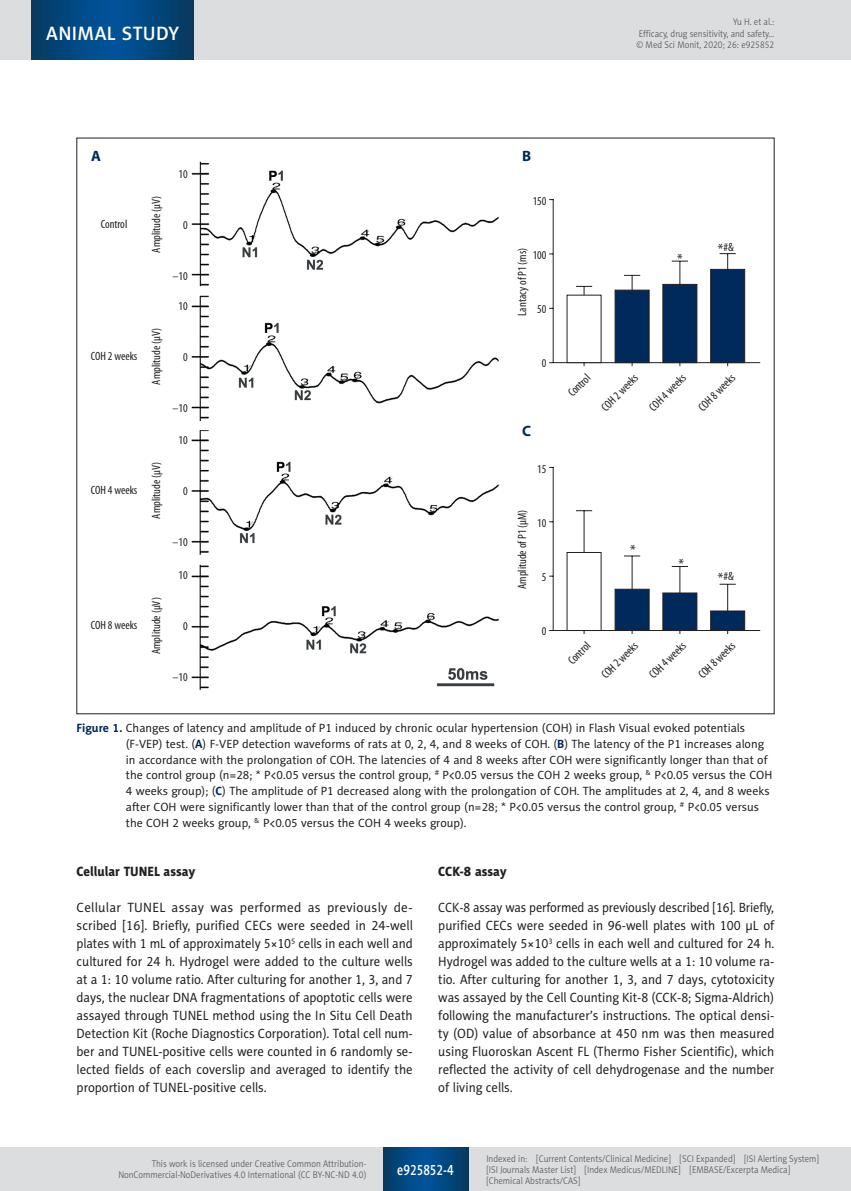
<style>
.page{position:relative;width:851px;height:1191px;background:#fff}
.page>*{position:absolute;margin:0;border:0;box-sizing:border-box;transform-origin:0 0}
.t1{font:19.5px "Naomi Sans EFN Medium";letter-spacing:.015em;color:#fff}
.t2{font:15px "Naomi Sans EFN Medium";color:#fff;scale:.8 1}
.t3{font:condensed 15px "Myriad Pro";color:#231f20}
.t4{font:700 15px "Myriad Pro";color:#00295c}
.MSM_Body{font:13.5px/18px "Naomi Sans EFN";color:#231f20;text-align:justify}
.MSM_Body-2{font:13.5px/18px "Naomi Sans EFN";color:#231f20;text-align:justify;scale:.93 1}
.MSM_Headline_2{font:13.5px "Naomi Sans EFN Heavy";color:#231f20;scale:.95 1}
.MSM_Rycina_tytul{font:12px/15.8px "Naomi Sans EFN";color:#231f20}
.t5{font:condensed 12px "Myriad Pro";color:#231f20}
.t6{font:9.75px/11.2px "Naomi Sans EFN Light";color:#57585a;scale:.9 1}
.s1{font-size:15px}
.s2{font-weight:700;color:#00295c}
</style>
<div class="page">
<img style="left:191px;top:161px;width:308px;height:529px">
<hr style="left:549px;top:362px;width:211px;height:1px;background:#231f20">
<hr style="left:552px;top:199px;width:1px;height:164px;background:#231f20">
<svg style="left:576px;top:286px;width:16px;height:1px"></svg>
<hr style="left:583px;top:286px;width:1px;height:80px;background:#231f20">
<div style="left:566px;top:295px;width:35px;height:68px;background:#fff"></div>
<svg style="left:624px;top:275px;width:16px;height:1px"></svg>
<hr style="left:631px;top:275px;width:1px;height:91px;background:#231f20">
<div style="left:614px;top:290px;width:35px;height:73px;background:#00295c;border:1px solid #231f20"></div>
<svg style="left:671px;top:261px;width:17px;height:1px"></svg>
<hr style="left:679px;top:261px;width:1px;height:105px;background:#231f20">
<div style="left:662px;top:284px;width:35px;height:79px;background:#00295c;border:1px solid #231f20"></div>
<svg style="left:719px;top:253px;width:16px;height:1px"></svg>
<hr style="left:727px;top:254px;width:1px;height:112px;background:#231f20">
<div style="left:710px;top:269px;width:35px;height:94px;background:#00295c;border:1px solid #231f20"></div>
<hr style="left:549px;top:630px;width:211px;height:1px;background:#231f20">
<hr style="left:552px;top:467px;width:1px;height:163px;background:#231f20">
<svg style="left:576px;top:510px;width:16px;height:1px"></svg>
<hr style="left:583px;top:511px;width:1px;height:123px;background:#231f20">
<div style="left:566px;top:552px;width:35px;height:79px;background:#fff;border:1px solid #231f20"></div>
<svg style="left:624px;top:555px;width:16px;height:1px"></svg>
<hr style="left:631px;top:556px;width:1px;height:78px;background:#231f20">
<div style="left:614px;top:589px;width:35px;height:42px;background:#00295c;border:1px solid #231f20"></div>
<svg style="left:671px;top:566px;width:17px;height:1px"></svg>
<hr style="left:679px;top:566px;width:1px;height:68px;background:#231f20">
<div style="left:662px;top:592px;width:35px;height:39px;background:#00295c;border:1px solid #231f20"></div>
<svg style="left:719px;top:584px;width:16px;height:1px"></svg>
<hr style="left:727px;top:584px;width:1px;height:50px;background:#231f20">
<div style="left:710px;top:610px;width:35px;height:21px;background:#00295c;border:1px solid #231f20"></div>
<div style="left:0;top:1148px;width:850px;height:43px;background:#dcdddf"></div>
<svg style="left:383px;top:1147px;width:85px;height:43px;background:#02477e"></svg>
<div style="left:0;top:0;width:850px;height:60px;background:#dcdddf"></div>
<hr style="left:850px;top:0;width:1px;height:60px;background:#dcdddf">
<svg style="left:32px;top:0;width:161px;height:60px;background:#02477f"></svg>
<h1 class="t1" style="left:46px;top:22px;width:134px">ANIMAL STUDY</h1>
<p class="t6" style="left:636px;top:16px;width:154px;text-align:justify;text-indent:96px">Yu H. et al.:<br>Efficacy, drug sensitivity, and safety… © Med Sci Monit, 2020; 26: e925852</p>
<p class="t4" style="left:91px;top:147px;width:11px">A</p>
<p class="t4" style="left:522px;top:147px;width:11px">B</p>
<p class="t5" style="left:178px;top:166px;width:11px">10</p>
<p class="t5" style="left:101px;top:216px;width:28px">Control</p>
<p class="t5" style="left:149px;top:252px;width:58px;rotate:-90deg">Amplitude (μV)</p>
<p class="t5" style="left:183px;top:217px;width:6px">0</p>
<p class="t5" style="left:172px;top:268px;width:17px">–10</p>
<p class="t5" style="left:178px;top:298px;width:11px">10</p>
<p class="t5" style="left:532px;top:194px;width:15px">150</p>
<p class="t5" style="left:514px;top:316px;width:70px;rotate:-90deg">Lantacy of P1 (ms)</p>
<p class="t5" style="left:532px;top:248px;width:15px">100</p>
<p class="t5" style="left:537px;top:302px;width:11px">50</p>
<p class="t5" style="left:91px;top:348px;width:48px">COH 2 weeks</p>
<p class="t5" style="left:149px;top:384px;width:58px;rotate:-90deg">Amplitude (μV)</p>
<p class="t5" style="left:183px;top:349px;width:6px">0</p>
<p class="t5" style="left:542px;top:356px;width:6px">0</p>
<p class="t5" style="left:172px;top:400px;width:17px">–10</p>
<p class="t5" style="left:178px;top:432px;width:11px">10</p>
<p class="t4" style="left:522px;top:421px;width:10px">C</p>
<p class="t5" style="left:91px;top:482px;width:48px">COH 4 weeks</p>
<p class="t5" style="left:149px;top:518px;width:58px;rotate:-90deg">Amplitude (μV)</p>
<p class="t5" style="left:183px;top:483px;width:6px">0</p>
<p class="t5" style="left:172px;top:534px;width:17px">–10</p>
<p class="t5" style="left:178px;top:568px;width:11px">10</p>
<p class="t5" style="left:537px;top:461px;width:11px">15</p>
<p class="t5" style="left:514px;top:589px;width:81px;rotate:-90deg">Amplitude of P1 (μM)</p>
<p class="t5" style="left:537px;top:515px;width:11px">10</p>
<p class="t5" style="left:542px;top:569px;width:6px">5</p>
<p class="t5" style="left:91px;top:618px;width:48px">COH 8 weeks</p>
<p class="t5" style="left:149px;top:654px;width:58px;rotate:-90deg">Amplitude (μV)</p>
<p class="t5" style="left:183px;top:619px;width:6px">0</p>
<p class="t5" style="left:542px;top:623px;width:6px">0</p>
<p class="t5" style="left:172px;top:670px;width:17px">–10</p>
<p class="t3" style="left:677px;top:250px;width:7px">*</p>
<p class="t5" style="left:717px;top:239px;width:18px"><span class="s1">*</span>#&amp;</p>
<p class="t5" style="left:564px;top:389px;width:28px;rotate:-45deg">Control</p>
<p class="t5" style="left:598px;top:404px;width:48px;rotate:-45deg">COH 2 weeks</p>
<p class="t5" style="left:645px;top:404px;width:48px;rotate:-45deg">COH 4 weeks</p>
<p class="t5" style="left:695px;top:404px;width:48px;rotate:-45deg">COH 8 weeks</p>
<p class="t3" style="left:630px;top:541px;width:7px">*</p>
<p class="t3" style="left:678px;top:555px;width:7px">*</p>
<p class="t5" style="left:717px;top:568px;width:18px"><span class="s1">*</span>#&amp;</p>
<p class="t5" style="left:564px;top:657px;width:28px;rotate:-45deg">Control</p>
<p class="t5" style="left:598px;top:671px;width:48px;rotate:-45deg">COH 2 weeks</p>
<p class="t5" style="left:645px;top:671px;width:48px;rotate:-45deg">COH 4 weeks</p>
<p class="t5" style="left:695px;top:671px;width:48px;rotate:-45deg">COH 8 weeks</p>
<p class="MSM_Rycina_tytul" style="left:126px;top:720px;width:648px;text-indent:-49px"><span class="s2">Figure 1.</span> Changes of latency and amplitude of P1 induced by chronic ocular hypertension (COH) in Flash Visual evoked potentials (F-VEP) test. (<span class="s2">A</span>) F-VEP detection waveforms of rats at 0, 2, 4, and 8 weeks of COH. (<span class="s2">B</span>) The latency of the P1 increases along in accordance with the prolongation of COH. The latencies of 4 and 8 weeks after COH were significantly longer than that of the control group (n=28; * P&lt;0.05 versus the control group, <sup>#</sup> P&lt;0.05 versus the COH 2 weeks group, <sup>&amp;</sup> P&lt;0.05 versus the COH 4 weeks group); (<span class="s2">C</span>) The amplitude of P1 decreased along with the prolongation of COH. The amplitudes at 2, 4, and 8 weeks after COH were significantly lower than that of the control group (n=28; * P&lt;0.05 versus the control group, <sup>#</sup> P&lt;0.05 versus the COH 2 weeks group, <sup>&amp;</sup> P&lt;0.05 versus the COH 4 weeks group).</p>
<p class="MSM_Headline_2" style="left:77px;top:863px;width:127px">Cellular TUNEL assay</p>
<p class="MSM_Body" style="left:77px;top:898px;width:337px">Cellular TUNEL assay was performed as previously de&shy;scribed [16]. Briefly, purified CECs were seeded in 24-well plates with 1 mL of approximately 5×10<sup>5</sup> cells in each well and cultured for 24 h. Hydrogel were added to the culture wells at a 1: 10 volume ratio. After culturing for another 1, 3, and 7 days, the nuclear DNA fragmentations of apoptotic cells were assayed through TUNEL method using the In Situ Cell Death Detection Kit (Roche Diagnostics Corporation). Total cell num&shy;ber and TUNEL-positive cells were counted in 6 randomly se&shy;lected fields of each coverslip and averaged to identify the proportion of TUNEL-positive cells.</p>
<p class="MSM_Headline_2" style="left:438px;top:863px;width:74px">CCK-8 assay</p>
<p class="MSM_Body-2" style="left:438px;top:898px;width:363px">CCK-8 assay was performed as previously described [16]. Briefly, purified CECs were seeded in 96-well plates with 100 μL of approximately 5×10<sup>3</sup> cells in each well and cultured for 24 h.<br>Hydrogel was added to the culture wells at a 1: 10 volume ra&shy;tio. After culturing for another 1, 3, and 7 days, cytotoxicity was assayed by the Cell Counting Kit-8 (CCK-8; Sigma-Aldrich) following the manufacturer’s instructions. The optical densi&shy;ty (OD) value of absorbance at 450 nm was then measured using Fluoroskan Ascent FL (Thermo Fisher Scientific), which reflected the activity of cell dehydrogenase and the number of living cells.</p>
<p class="t6" style="left:118px;top:1158px;width:277px;text-align:right">This work is licensed under Creative Common Attribution-<br>NonCommercial-NoDerivatives 4.0 International (CC BY-NC-ND 4.0)</p>
<p class="t2" style="left:397px;top:1160px;width:72px">e925852-4</p>
<p class="t6" style="left:486px;top:1152px;width:371px">Indexed in: [Current Contents/Clinical Medicine] [SCI Expanded] [ISI Alerting System] [ISI Journals Master List] [Index Medicus/MEDLINE] [EMBASE/Excerpta Medica] [Chemical Abstracts/CAS]</p>
</div>
